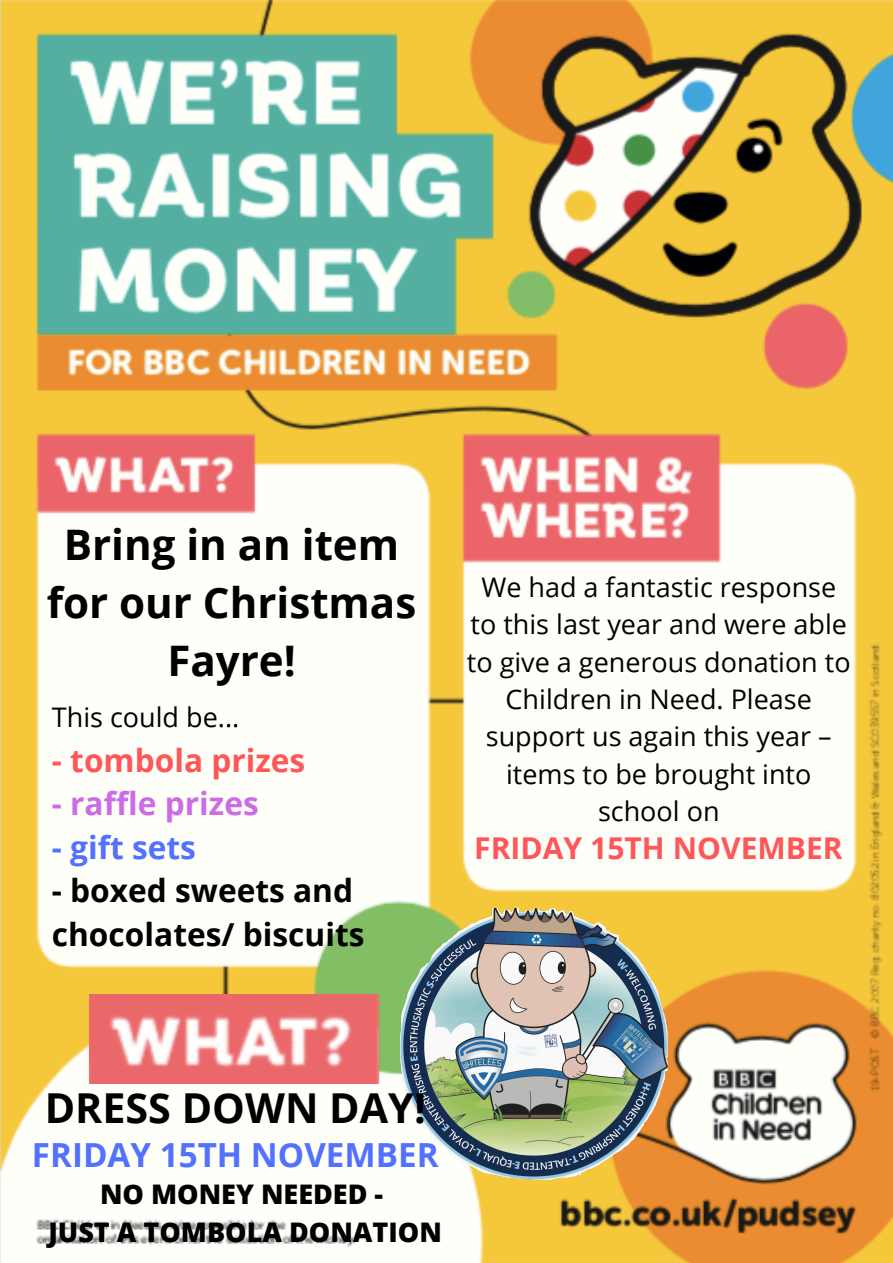
<style>
.page{position:relative;width:893px;height:1263px;background:#fff}
.page>*{position:absolute;margin:0;border:0;box-sizing:border-box;transform-origin:0 0}
.t1{font:700 42.08px/57.9px "Open Sans";color:#000;text-align:center}
.t2{font:700 41.25px "Open Sans";color:#000}
.t3{font:700 33.22px "Open Sans";color:#5271ff}
.t4{font:700 31.65px/43.6px "Open Sans";color:#000}
.t5{font:700 31.65px "Open Sans";color:#ff5757}
.t6{font:700 31.65px "Open Sans";color:#cb6ce6}
.t7{font:700 31.65px "Open Sans";color:#5271ff}
.t8{font:700 30.08px "Open Sans";color:#ff5757}
.t9{font:27px/37.3px "Open Sans";color:#000;text-align:center}
.t10{font:800 27px/37.7px "Open Sans";color:#000;text-align:center}
</style>
<div class="page">
<img style="left:0;top:0;width:893px;height:1263px">
<img style="left:89px;top:995px;width:289px;height:88px">
<img style="left:400px;top:909px;width:267px;height:270px">
<p class="t1" style="left:47px;top:514px;width:371px">Bring in an item for our Christmas<br>Fayre!</p>
<h3 class="t9" style="left:52px;top:698px;width:189px">This could be...</h3>
<h1 class="t5" style="left:52px;top:738px;width:255px">- tombola prizes</h1>
<h1 class="t6" style="left:52px;top:781px;width:208px">- raffle prizes</h1>
<h1 class="t7" style="left:52px;top:825px;width:146px">- gift sets</h1>
<h1 class="t4" style="left:52px;top:868px;width:314px">- boxed sweets and chocolates/ biscuits</h1>
<p class="t9" style="left:467px;top:568px;width:385px">We had a fantastic response to this last year and were able to give a generous donation to<br>Children in Need. Please support us again this year – items to be brought into school on</p>
<h3 class="t8" style="left:474px;top:827px;width:370px">FRIDAY 15TH NOVEMBER</h3>
<p class="t2" style="left:45px;top:1079px;width:383px">DRESS DOWN DAY!</p>
<h5 class="t3" style="left:32px;top:1131px;width:408px">FRIDAY 15TH NOVEMBER</h5>
<h4 class="t10" style="left:48px;top:1175px;width:395px">NO MONEY NEEDED -<br>JUST A TOMBOLA DONATION</h4>
</div>
